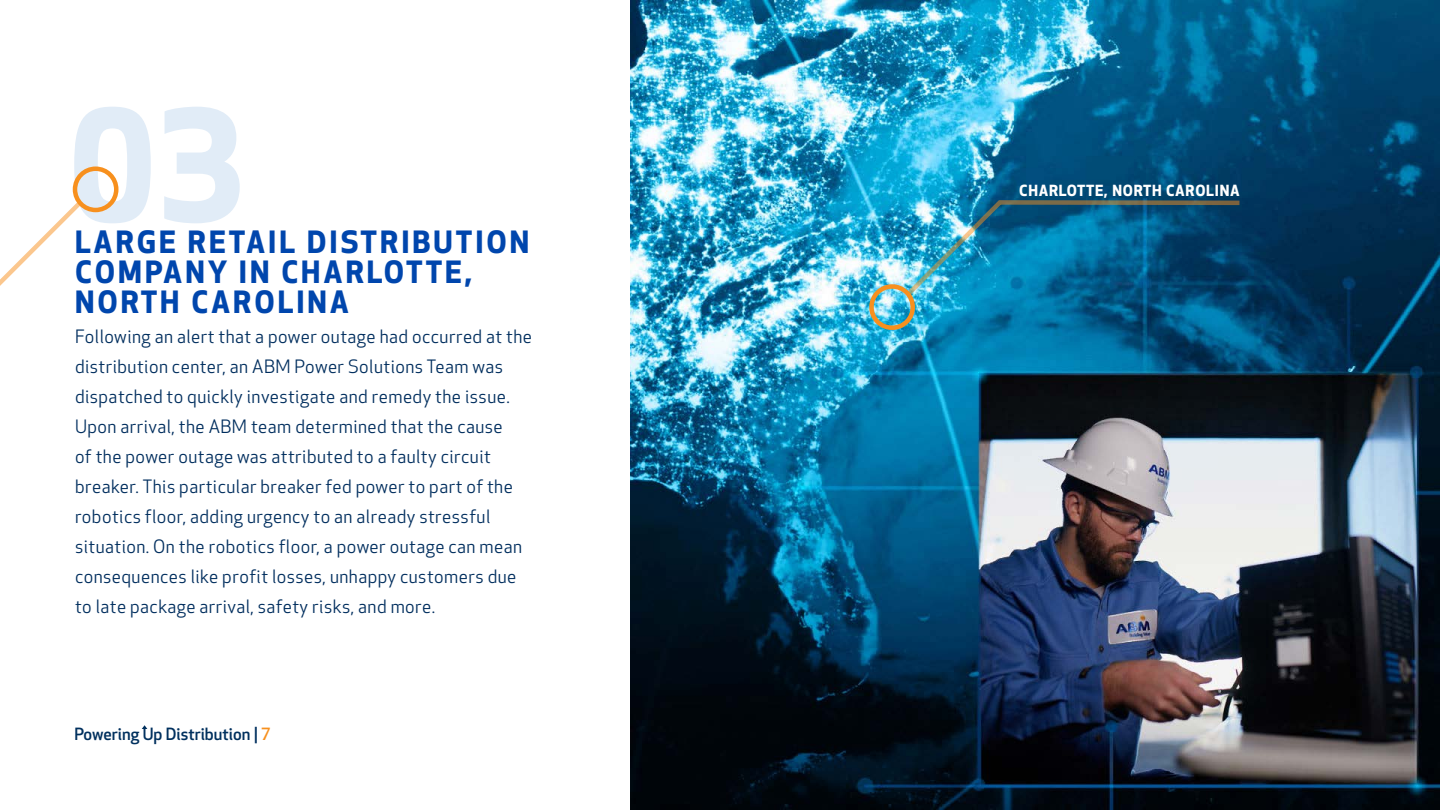
<style>
.page{position:relative;width:1440px;height:810px;background:#fff}
.page>*{position:absolute;margin:0;border:0;box-sizing:border-box;transform-origin:0 0}
.t1{font:700 150px "Apex New";color:#e1ecf7}
.t2{font:700 30px/30px "Apex New";letter-spacing:.1em;color:#0046ad}
.t3{font:18px/30px "Apex New";letter-spacing:.025em;color:#002e5e}
.t4{font:500 16.5px "Apex New";color:#00305e}
.t5{font:700 15px "Apex New";letter-spacing:.05em;color:#fff}
.s1{color:#f7901e}
</style>
<div class="page">
<img style="left:630px;top:0;width:810px;height:810px">
<svg style="left:142px;top:725px;width:5px;height:4px"></svg>
<svg style="left:0;top:197px;width:86px;height:89px"></svg>
<div style="left:73px;top:166px;width:45px;height:46px;border:4px solid #f7901e;border-radius:50%"></div>
<svg style="left:869px;top:198px;width:375px;height:138px;background:#17779f"></svg>
<h1 class="t1" style="left:68px;top:58px;width:181px">03</h1>
<h2 class="t2" style="left:75px;top:225px;width:456px">LARGE RETAIL DISTRIBUTION<br>COMPANY IN CHARLOTTE,<br>NORTH CAROLINA</h2>
<p class="t3" style="left:75px;top:321px;width:459px">Following an alert that a power outage had occurred at the distribution center, an ABM Power Solutions Team was dispatched to quickly investigate and remedy the issue.<br>Upon arrival, the ABM team determined that the cause<br>of the power outage was attributed to a faulty circuit breaker. This particular breaker fed power to part of the robotics floor, adding urgency to an already stressful situation. On the robotics floor, a power outage can mean consequences like profit losses, unhappy customers due to late package arrival, safety risks, and more.</p>
<p class="t4" style="left:74px;top:722px;width:197px">Powering Up Distribution | <span class="s1">7</span></p>
<p class="t5" style="left:1019px;top:180px;width:222px">CHARLOTTE, NORTH CAROLINA</p>
</div>
